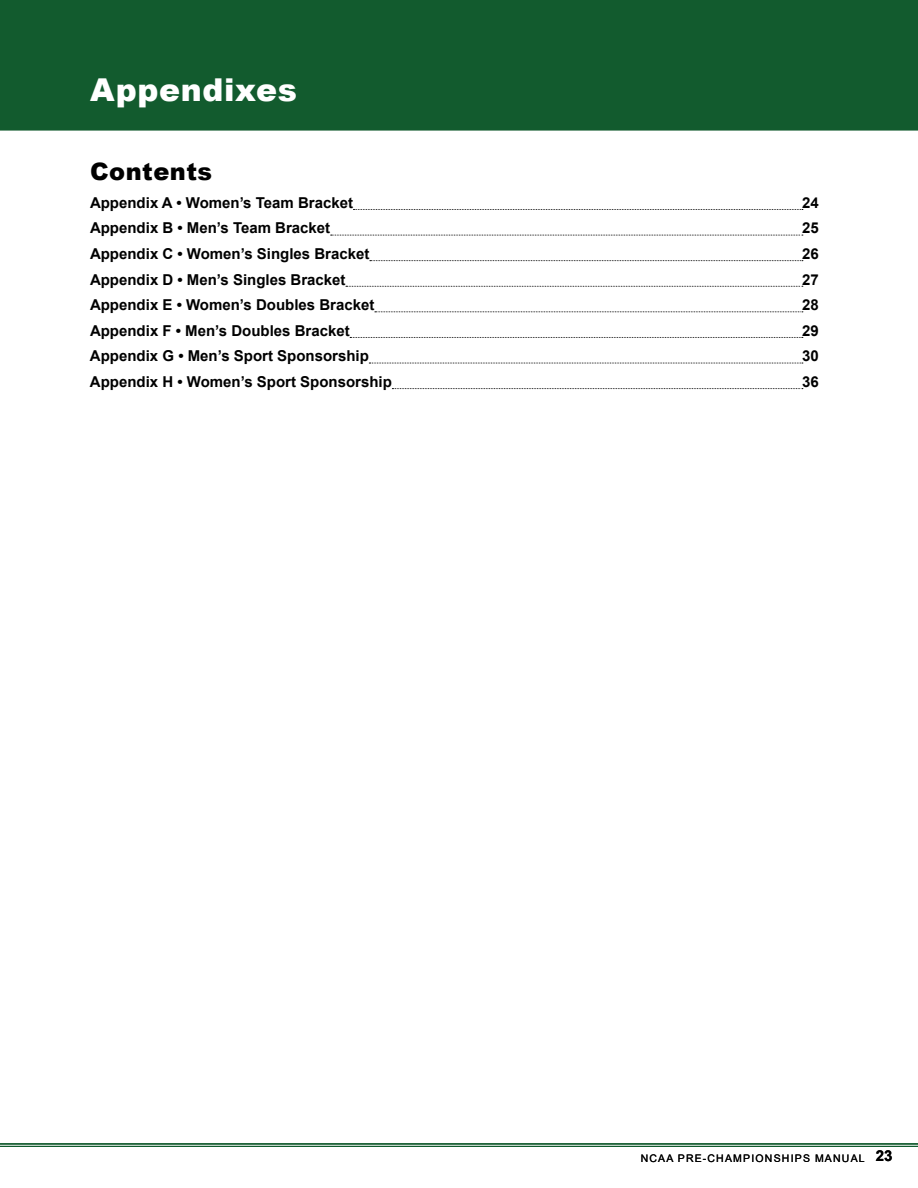
<style>
.page{position:relative;width:918px;height:1188px;background:#fff}
.page>*{position:absolute;margin:0;border:0;box-sizing:border-box;transform-origin:0 0}
.t1{font:900 31.5px "Arial";letter-spacing:.02em;color:#fff}
.t2{font:900 24px "Arial";letter-spacing:.02em;color:#000}
.t3{font:700 15px "Arial";color:#000}
.t4{font:10.5px "Arial";letter-spacing:.115em;color:#000}
</style>
<div class="page">
<div style="left:0;top:0;width:918px;height:130px;background:#125b2e"></div>
<hr style="left:0;top:1144px;width:918px;height:1px;background:#125b2e">
<hr style="left:0;top:1146px;width:918px;height:1px;background:#125b2e">
<svg style="left:353px;top:209px;width:450px;height:1px"></svg>
<svg style="left:331px;top:235px;width:472px;height:1px"></svg>
<svg style="left:370px;top:260px;width:433px;height:1px"></svg>
<svg style="left:346px;top:286px;width:457px;height:1px"></svg>
<svg style="left:375px;top:311px;width:428px;height:1px"></svg>
<svg style="left:350px;top:337px;width:453px;height:1px"></svg>
<svg style="left:369px;top:363px;width:434px;height:1px"></svg>
<svg style="left:392px;top:388px;width:411px;height:1px"></svg>
<h1 class="t1" style="left:90px;top:67px;width:208px">Appendixes</h1>
<h2 class="t2" style="left:90px;top:154px;width:124px">Contents</h2>
<p class="t3" style="left:90px;top:192px;width:265px">Appendix A • Women’s Team Bracket</p>
<p class="t3" style="left:802px;top:192px;width:18px">24</p>
<p class="t3" style="left:90px;top:218px;width:242px">Appendix B • Men’s Team Bracket</p>
<p class="t3" style="left:802px;top:218px;width:18px">25</p>
<p class="t3" style="left:90px;top:243px;width:281px">Appendix C • Women’s Singles Bracket</p>
<p class="t3" style="left:802px;top:243px;width:18px">26</p>
<p class="t3" style="left:90px;top:269px;width:257px">Appendix D • Men’s Singles Bracket</p>
<p class="t3" style="left:802px;top:269px;width:18px">27</p>
<p class="t3" style="left:90px;top:294px;width:286px">Appendix E • Women’s Doubles Bracket</p>
<p class="t3" style="left:802px;top:294px;width:18px">28</p>
<p class="t3" style="left:90px;top:320px;width:261px">Appendix F • Men’s Doubles Bracket</p>
<p class="t3" style="left:802px;top:320px;width:18px">29</p>
<p class="t3" style="left:90px;top:346px;width:280px">Appendix G • Men’s Sport Sponsorship</p>
<p class="t3" style="left:802px;top:346px;width:18px">30</p>
<p class="t3" style="left:90px;top:371px;width:303px">Appendix H • Women’s Sport Sponsorship</p>
<p class="t3" style="left:802px;top:371px;width:18px">36</p>
<p class="t4" style="left:641px;top:1151px;width:226px">NCAA PRE-CHAMPIONSHIPS MANUAL</p>
<p class="t3" style="left:876px;top:1146px;width:18px">23</p>
</div>
